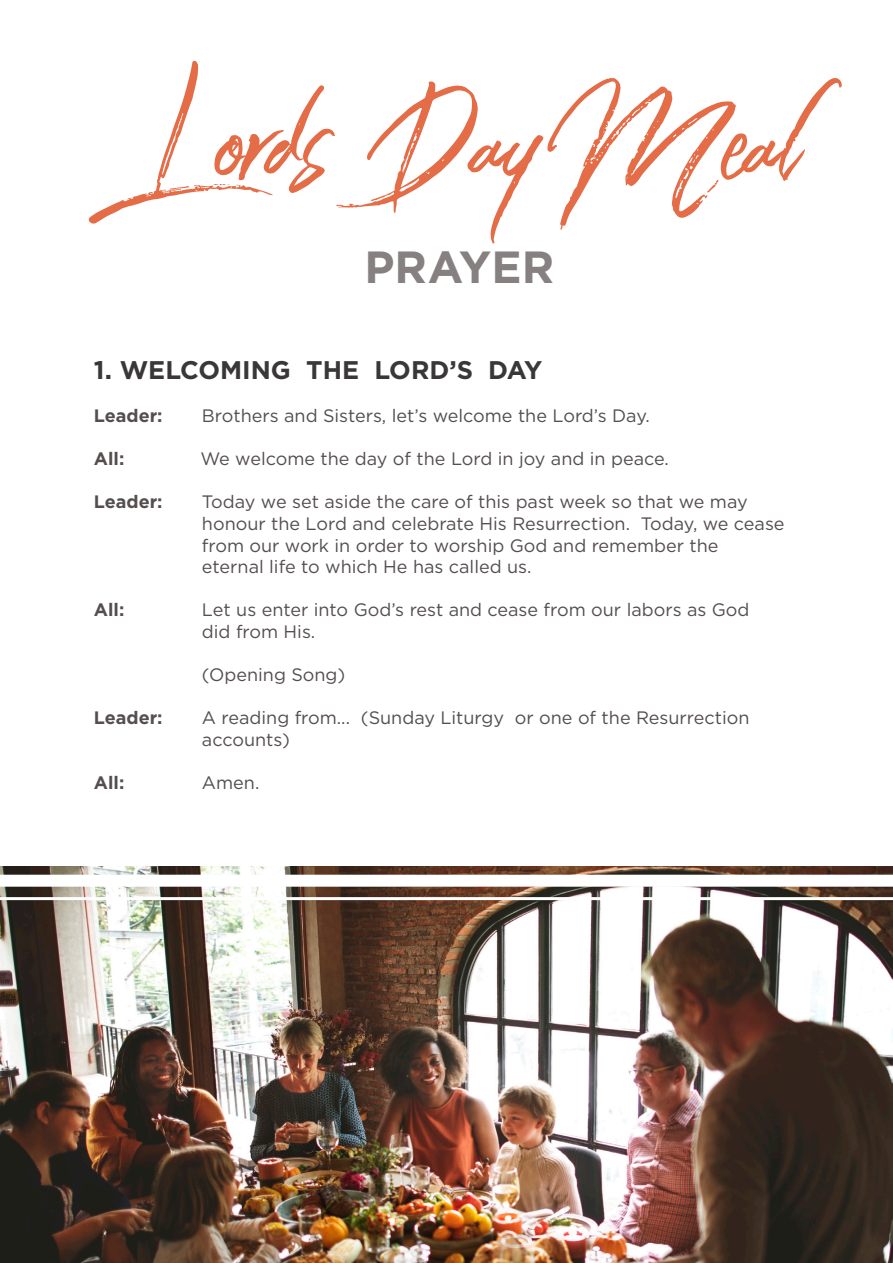
<style>
.page{position:relative;width:893px;height:1263px;background:#fff}
.page>*{position:absolute;margin:0;border:0;box-sizing:border-box;transform-origin:0 0}
.t1{font:183px "Connoisseurs";color:#e46c47}
.t2{font:700 45px "Gotham";color:#868081}
.t3{font:700 25.5px "Gotham";color:#3a3739}
.t4{font:18px/21.6px "Gotham";color:#544e4e}
.t5{font:700 18px "Gotham";color:#544e4e}
</style>
<div class="page">
<img style="left:0;top:866px;width:893px;height:397px">
<div style="left:0;top:875px;width:893px;height:12px;background:#fff"></div>
<hr style="left:0;top:897px;width:893px;height:3px;background:#fff">
<p class="t1" style="left:115px;top:2px;width:691px">Lords Day Meal</p>
<p class="t2" style="left:365px;top:238px;width:191px">PRAYER</p>
<p class="t3" style="left:94px;top:353px;width:450px">1. WELCOMING THE LORD’S DAY</p>
<p class="t5" style="left:94px;top:404px;width:70px">Leader:</p>
<p class="t4" style="left:202px;top:404px;width:449px">Brothers and Sisters, let’s welcome the Lord’s Day.</p>
<p class="t5" style="left:94px;top:447px;width:32px">All:</p>
<p class="t4" style="left:200px;top:448px;width:470px">We welcome the day of the Lord in joy and in peace.</p>
<p class="t5" style="left:94px;top:490px;width:70px">Leader:</p>
<p class="t4" style="left:202px;top:491px;width:584px">Today we set aside the care of this past week so that we may honour the Lord and celebrate His Resurrection. Today, we cease from our work in order to worship God and remember the eternal life to which He has called us.</p>
<p class="t5" style="left:94px;top:598px;width:32px">All:</p>
<p class="t4" style="left:202px;top:599px;width:549px">Let us enter into God’s rest and cease from our labors as God did from His.</p>
<p class="t4" style="left:202px;top:664px;width:145px">(Opening Song)</p>
<p class="t5" style="left:94px;top:706px;width:70px">Leader:</p>
<p class="t4" style="left:202px;top:707px;width:549px">A reading from... (Sunday Liturgy or one of the Resurrection accounts)</p>
<p class="t5" style="left:94px;top:771px;width:32px">All:</p>
<p class="t4" style="left:202px;top:772px;width:59px">Amen.</p>
</div>
